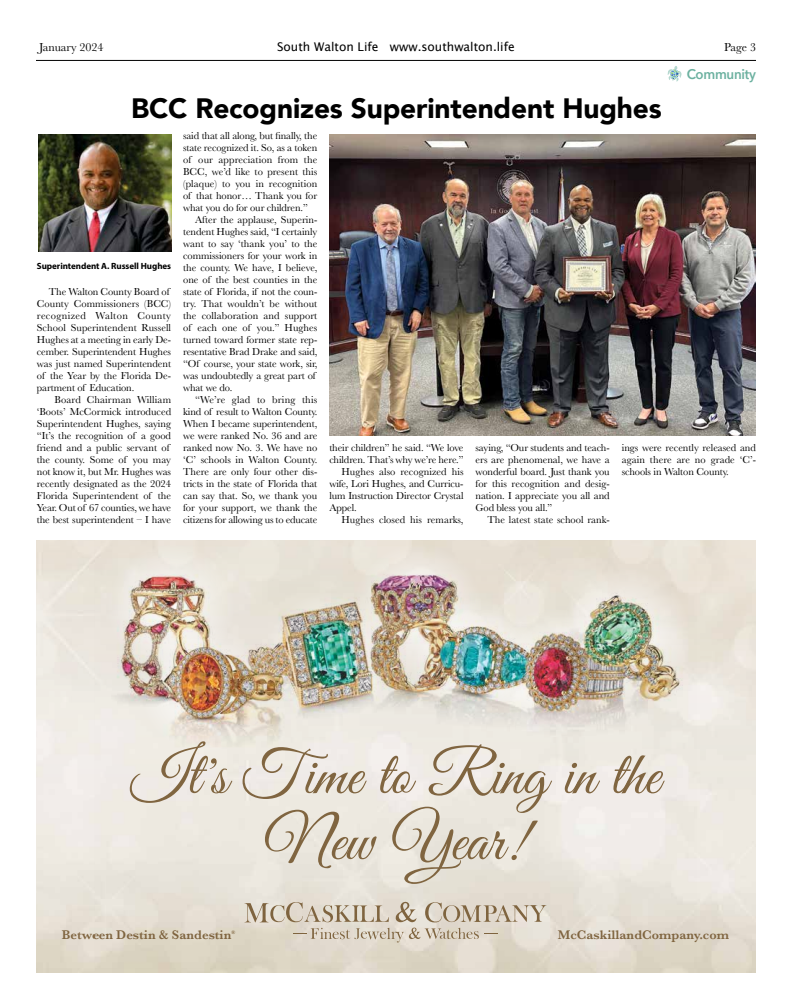
<style>
.page{position:relative;width:792px;height:1008px;background:#fff}
.page>*{position:absolute;margin:0;border:0;box-sizing:border-box;transform-origin:0 0}
.t1{font:62px/66px "Great Vibes";color:#806540;text-align:center}
.t2{font:900 28px "Avenir";letter-spacing:-.005em;color:#000}
.t3{font:600 14px "Avenir Next";letter-spacing:-.02em;color:#6cb1a0;scale:.95 1}
.t4{font:600 13px "Baskerville";color:#806540}
.t5{font:12px "Lucida Grande";color:#000}
.t6{font:12px "Baskerville";color:#000}
.t7{font:10.5px/12px "Baskerville";letter-spacing:-.005em;color:#000}
.t8{font:10.5px "Baskerville";letter-spacing:.02em;color:#000}
.t9{font:700 9px "Myriad Pro";letter-spacing:-.005em;color:#000}
.t10{font:600 5.2px "Baskerville";color:#806540}
</style>
<div class="page">
<hr style="left:36px;top:60px;width:720px;height:1px;background:#000">
<svg style="left:668px;top:66px;width:14px;height:16px"></svg>
<div style="left:36px;top:541px;width:720px;height:268px;background:linear-gradient(to bottom,#e8e1d5,#f1ede9)"></div>
<img style="left:95px;top:541px;width:601px;height:428px">
<img style="left:39px;top:134px;width:132px;height:117px">
<img style="left:329px;top:134px;width:426px;height:301px">
<p class="t6" style="left:39px;top:39px;width:66px">January 2024</p>
<p class="t5" style="left:277px;top:40px;width:239px">South Walton Life www.southwalton.life</p>
<p class="t6" style="left:724px;top:39px;width:33px">Page 3</p>
<h3 class="t3" style="left:687px;top:62px;width:74px">Community</h3>
<h2 class="t2" style="left:131px;top:84px;width:532px">BCC Recognizes Superintendent Hughes</h2>
<p class="t9" style="left:37px;top:260px;width:136px">Superintendent A. Russell Hughes</p>
<p class="t7" style="left:37px;top:286px;width:136px;text-indent:12px">The Walton County Board of<br>County Commissioners (BCC) recognized Walton County<br>School Superintendent Russell<br>Hughes at a meeting in early De&shy;cember. Superintendent Hughes was just named Superintendent of the Year by the Florida De&shy;partment of Education.</p>
<p class="t7" style="left:37px;top:394px;width:136px;text-indent:18px">Board Chairman William ‘Boots’ McCormick introduced<br>Superintendent Hughes, saying “It’s the recognition of a good friend and a public servant of the county. Some of you may not know it, but Mr. Hughes was recently designated as the 2024<br>Florida Superintendent of the<br>Year. Out of 67 counties, we have the best superintendent – I have</p>
<p class="t7" style="left:183px;top:130px;width:136px">said that all along, but finally, the</p>
<p class="t7" style="left:183px;top:142px;width:136px">state recognized it. So, as a token</p>
<p class="t7" style="left:183px;top:154px;width:136px">of our appreciation from the</p>
<p class="t7" style="left:183px;top:166px;width:136px">BCC, we’d like to present this</p>
<p class="t7" style="left:183px;top:178px;width:136px">(plaque) to you in recognition</p>
<p class="t7" style="left:183px;top:190px;width:136px">of that honor… Thank you for</p>
<p class="t7" style="left:183px;top:202px;width:126px">what you do for our children.”</p>
<p class="t7" style="left:195px;top:214px;width:124px">After the applause, Superin-</p>
<p class="t7" style="left:183px;top:226px;width:136px">tendent Hughes said, “I certainly</p>
<p class="t7" style="left:183px;top:238px;width:136px">want to say ‘thank you’ to the</p>
<p class="t7" style="left:183px;top:250px;width:136px">commissioners for your work in</p>
<p class="t7" style="left:183px;top:262px;width:136px">the county. We have, I believe,</p>
<p class="t7" style="left:183px;top:274px;width:136px">one of the best counties in the</p>
<p class="t7" style="left:183px;top:286px;width:136px">state of Florida, if not the coun-</p>
<p class="t7" style="left:183px;top:298px;width:136px">try. That wouldn’t be without</p>
<p class="t7" style="left:183px;top:310px;width:136px">the collaboration and support</p>
<p class="t7" style="left:183px;top:322px;width:136px">of each one of you.” Hughes</p>
<p class="t7" style="left:183px;top:334px;width:136px">turned toward former state rep-</p>
<p class="t7" style="left:183px;top:346px;width:136px">resentative Brad Drake and said,</p>
<p class="t7" style="left:183px;top:358px;width:136px">“Of course, your state work, sir,</p>
<p class="t7" style="left:183px;top:370px;width:134px">was undoubtedly a great part of</p>
<p class="t7" style="left:183px;top:382px;width:51px">what we do.</p>
<p class="t8" style="left:195px;top:393px;width:124px">“We’re glad to bring this</p>
<p class="t7" style="left:183px;top:406px;width:136px">kind of result to Walton County.</p>
<p class="t7" style="left:183px;top:418px;width:136px">When I became superintendent,</p>
<p class="t7" style="left:183px;top:430px;width:136px">we were ranked No. 36 and are</p>
<p class="t7" style="left:183px;top:442px;width:136px">ranked now No. 3. We have no</p>
<p class="t7" style="left:183px;top:454px;width:136px">‘C’ schools in Walton County.</p>
<p class="t7" style="left:183px;top:466px;width:136px">There are only four other dis-</p>
<p class="t7" style="left:183px;top:478px;width:136px">tricts in the state of Florida that</p>
<p class="t7" style="left:183px;top:490px;width:136px">can say that. So, we thank you</p>
<p class="t7" style="left:183px;top:502px;width:136px">for your support, we thank the</p>
<p class="t7" style="left:183px;top:514px;width:136px">citizens for allowing us to educate</p>
<p class="t7" style="left:329px;top:442px;width:136px">their children” he said. “We love</p>
<p class="t7" style="left:329px;top:454px;width:136px">children. That’s why we’re here.”</p>
<p class="t7" style="left:341px;top:466px;width:124px">Hughes also recognized his</p>
<p class="t7" style="left:329px;top:478px;width:136px">wife, Lori Hughes, and Curricu-</p>
<p class="t7" style="left:329px;top:490px;width:136px">lum Instruction Director Crystal</p>
<p class="t7" style="left:329px;top:502px;width:29px">Appel.</p>
<p class="t7" style="left:341px;top:514px;width:124px">Hughes closed his remarks,</p>
<p class="t7" style="left:476px;top:442px;width:136px;text-align:justify">saying, “Our students and teach&shy;ers are phenomenal, we have a wonderful board. Just thank you for this recognition and desig&shy;nation. I appreciate you all and God bless you all.”</p>
<p class="t7" style="left:488px;top:514px;width:124px">The latest state school rank-</p>
<p class="t7" style="left:622px;top:442px;width:136px;text-align:justify">ings were recently released and again there are no grade ‘C’- schools in Walton County.</p>
<h1 class="t1" style="left:131px;top:739px;width:530px">It's Time to Ring in the<br>New Year!</h1>
<p class="t4" style="left:62px;top:926px;width:171px">Between Destin &amp; Sandestin</p>
<p class="t10" style="left:231px;top:929px;width:5px">®</p>
<p class="t4" style="left:558px;top:926px;width:173px">McCaskillandCompany.com</p>
</div>
